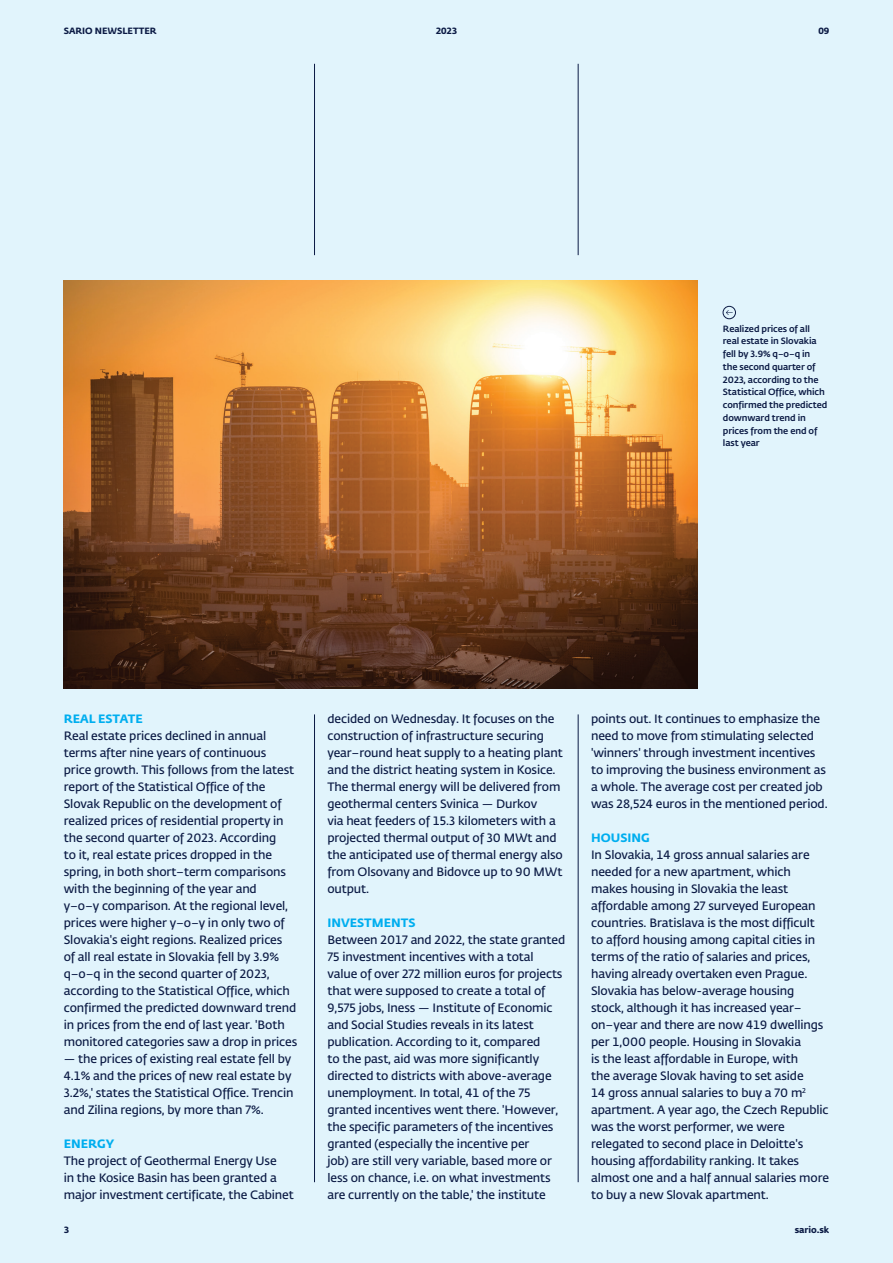
<style>
.page{position:relative;width:893px;height:1263px;background:#e1f4fc}
.page>*{position:absolute;margin:0;border:0;box-sizing:border-box;transform-origin:0 0}
.t1{font:600 12px/17px "Fedra Sans Pro";letter-spacing:-.01em;color:#0b1a44}
.t2{font:700 12px "Fedra Sans Pro";color:#00aeef}
.t3{font:500 9px/12.8px "Fedra Sans Pro";letter-spacing:-.01em;color:#0b1a44}
.t4{font:700 9px "Fedra Sans Pro";color:#0b1a44}
</style>
<div class="page">
<hr style="left:314px;top:714px;width:1px;height:468px;background:#0b1a44">
<hr style="left:578px;top:714px;width:1px;height:468px;background:#0b1a44">
<img style="left:64px;top:281px;width:633px;height:408px">
<div style="left:723px;top:306px;width:13px;height:13px;border:1px solid #0b1a44;border-radius:50%"></div>
<svg style="left:726px;top:310px;width:7px;height:5px"></svg>
<hr style="left:314px;top:64px;width:1px;height:191px;background:#0b1a44">
<hr style="left:578px;top:64px;width:1px;height:191px;background:#0b1a44">
<p class="t4" style="left:64px;top:24px;width:94px">SARIO NEWSLETTER</p>
<p class="t4" style="left:436px;top:24px;width:23px">2023</p>
<p class="t4" style="left:818px;top:24px;width:12px">09</p>
<p class="t3" style="left:723px;top:322px;width:106px">Realized prices of all real estate in Slovakia fell by 3.9% q–o–q in the second quarter of<br>2023, according to the<br>Statistical Office, which confirmed the predicted downward trend in prices from the end of last year</p>
<p class="t2" style="left:64px;top:709px;width:80px">REAL ESTATE</p>
<p class="t1" style="left:64px;top:727px;width:235px">Real estate prices declined in annual terms after nine years of continuous<br>price growth. This follows from the latest report of the Statistical Office of the Slovak Republic on the development of realized prices of residential property in the second quarter of 2023. According<br>to it, real estate prices dropped in the spring, in both short–term comparisons with the beginning of the year and<br>y–o–y comparison. At the regional level, prices were higher y–o–y in only two of Slovakia's eight regions. Realized prices<br>of all real estate in Slovakia fell by 3.9% q–o–q in the second quarter of 2023, according to the Statistical Office, which confirmed the predicted downward trend in prices from the end of last year. 'Both monitored categories saw a drop in prices</p>
<p class="t1" style="left:64px;top:1050px;width:231px">— the prices of existing real estate fell by 4.1% and the prices of new real estate by 3.2%,' states the Statistical Office. Trencin and Zilina regions, by more than 7%.</p>
<p class="t2" style="left:64px;top:1134px;width:52px">ENERGY</p>
<p class="t1" style="left:64px;top:1152px;width:232px">The project of Geothermal Energy Use<br>in the Kosice Basin has been granted a major investment certificate, the Cabinet</p>
<p class="t1" style="left:327px;top:709px;width:237px">decided on Wednesday. It focuses on the construction of infrastructure securing year–round heat supply to a heating plant and the district heating system in Kosice.<br>The thermal energy will be delivered from geothermal centers Svinica — Durkov<br>via heat feeders of 15.3 kilometers with a projected thermal output of 30 MWt and the anticipated use of thermal energy also from Olsovany and Bidovce up to 90 MWt output.</p>
<p class="t2" style="left:327px;top:913px;width:89px">INVESTMENTS</p>
<p class="t1" style="left:327px;top:931px;width:239px">Between 2017 and 2022, the state granted 75 investment incentives with a total value of over 272 million euros for projects that were supposed to create a total of 9,575 jobs, Iness — Institute of Economic and Social Studies reveals in its latest publication. According to it, compared<br>to the past, aid was more significantly directed to districts with above-average unemployment. In total, 41 of the 75 granted incentives went there. 'However, the specific parameters of the incentives granted (especially the incentive per<br>job) are still very variable, based more or less on chance, i.e. on what investments are currently on the table,' the institute</p>
<p class="t1" style="left:591px;top:709px;width:238px">points out. It continues to emphasize the need to move from stimulating selected 'winners' through investment incentives to improving the business environment as a whole. The average cost per created job was 28,524 euros in the mentioned period.</p>
<p class="t2" style="left:591px;top:828px;width:60px">HOUSING</p>
<p class="t1" style="left:591px;top:845px;width:240px">In Slovakia, 14 gross annual salaries are needed for a new apartment, which makes housing in Slovakia the least affordable among 27 surveyed European countries. Bratislava is the most difficult to afford housing among capital cities in terms of the ratio of salaries and prices, having already overtaken even Prague.<br>Slovakia has below-average housing stock, although it has increased year– on–year and there are now 419 dwellings per 1,000 people. Housing in Slovakia<br>is the least affordable in Europe, with<br>the average Slovak having to set aside<br>14 gross annual salaries to buy a 70 m<sup>2 </sup>apartment. A year ago, the Czech Republic was the worst performer, we were relegated to second place in Deloitte's housing affordability ranking. It takes almost one and a half annual salaries more to buy a new Slovak apartment.</p>
<p class="t4" style="left:64px;top:1223px;width:7px">3</p>
<p class="t4" style="left:795px;top:1223px;width:36px">sario.sk</p>
</div>
